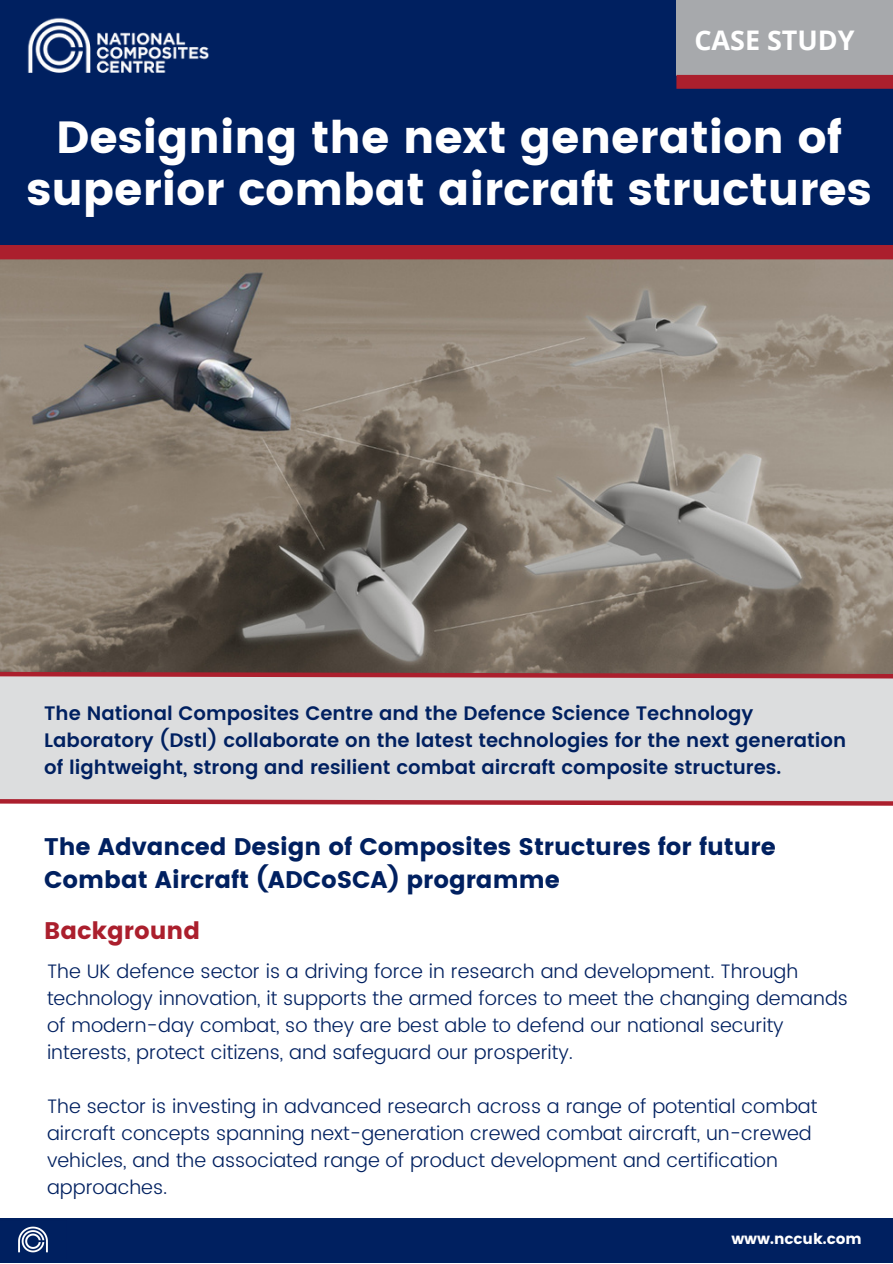
<style>
.page{position:relative;width:893px;height:1264px;background:#fff}
.page>*{position:absolute;margin:0;border:0;box-sizing:border-box;transform-origin:0 0}
.t1{font:45px/52.8px "Poppins";color:#fff;text-align:center}
.t2{font:700 27px "Open Sans";color:#fff}
.t3{font:24px/32.5px "Poppins";color:#002060}
.t4{font:24px "Poppins";color:#ab1f2d}
.t5{font:300 19.5px/27px "Poppins";color:#002060}
.t6{font:600 19.5px/27px "Poppins";color:#002060}
.t7{font:15px "Poppins";color:#fff}
</style>
<div class="page">
<img style="left:0;top:259px;width:892px;height:410px">
<div style="left:0;top:0;width:892px;height:254px;background:#002060"></div>
<img style="left:27px;top:17px;width:182px;height:56px">
<div style="left:0;top:245px;width:892px;height:14px;background:#ab1f2d"></div>
<div style="left:676px;top:0;width:216px;height:76px;background:#a7a9ac"></div>
<svg style="left:676px;top:75px;width:216px;height:14px;background:#a71f2d"></svg>
<div style="left:0;top:1218px;width:892px;height:44px;background:#002060"></div>
<img style="left:18px;top:1226px;width:30px;height:27px">
<div style="left:0;top:675px;width:892px;height:125px;background:#dcddde"></div>
<svg style="left:0;top:669px;width:892px;height:10px;background:#965355"></svg>
<svg style="left:0;top:799px;width:892px;height:7px"></svg>
<h2 class="t2" style="left:694px;top:21px;width:162px">CASE STUDY</h2>
<h1 class="t1" style="left:26px;top:111px;width:846px">Designing the next generation of superior combat aircraft structures</h1>
<p class="t6" style="left:44px;top:700px;width:803px">The National Composites Centre and the Defence Science Technology<br>Laboratory (Dstl) collaborate on the latest technologies for the next generation of lightweight, strong and resilient combat aircraft composite structures.</p>
<p class="t3" style="left:44px;top:830px;width:733px">The Advanced Design of Composites Structures for future<br>Combat Aircraft (ADCoSCA) programme</p>
<p class="t4" style="left:44px;top:916px;width:157px">Background</p>
<p class="t5" style="left:47px;top:957px;width:802px">The UK defence sector is a driving force in research and development. Through technology innovation, it supports the armed forces to meet the changing demands of modern-day combat, so they are best able to defend our national security interests, protect citizens, and safeguard our prosperity.</p>
<p class="t5" style="left:47px;top:1092px;width:771px">The sector is investing in advanced research across a range of potential combat aircraft concepts spanning next-generation crewed combat aircraft, un-crewed vehicles, and the associated range of product development and certification approaches.</p>
<p class="t7" style="left:731px;top:1229px;width:132px">www.nccuk.com</p>
</div>
